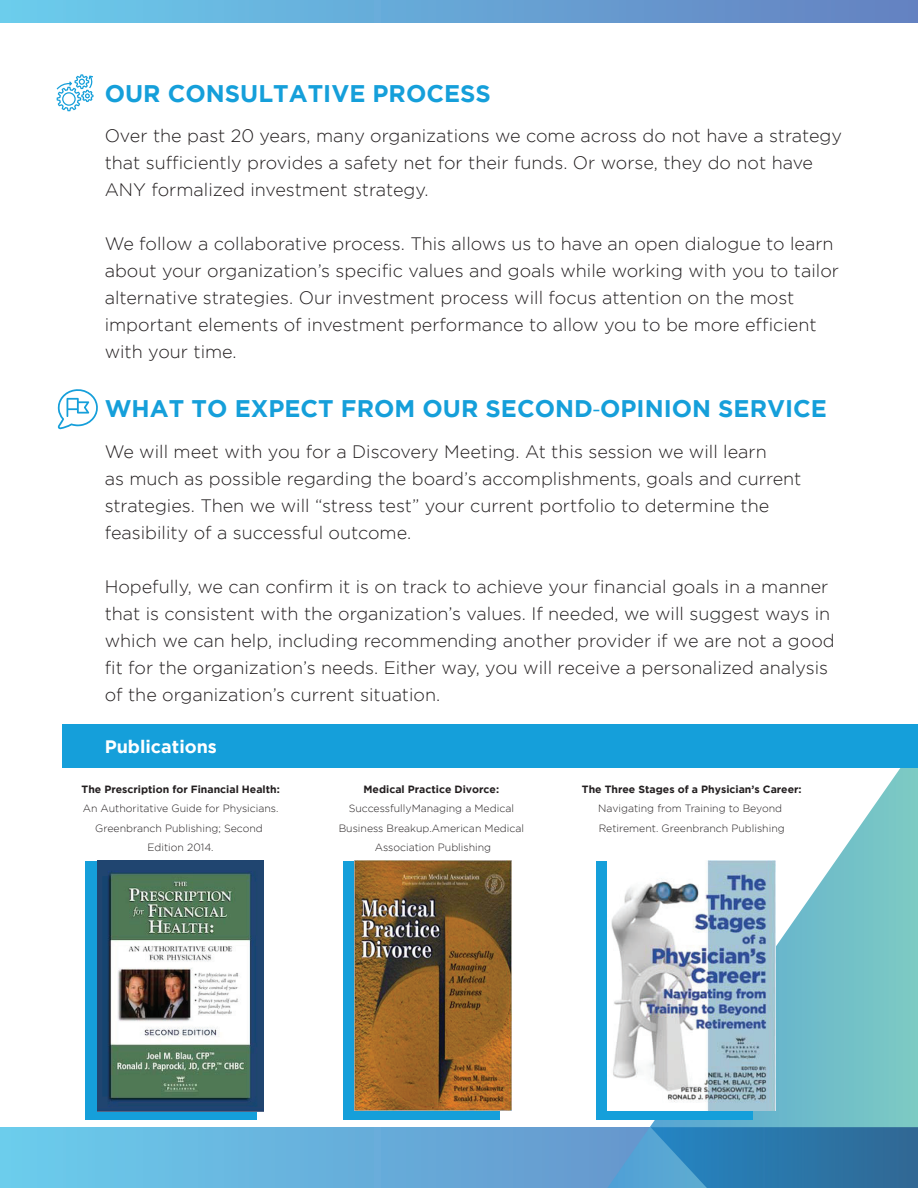
<style>
.page{position:relative;width:918px;height:1188px;background:#fff}
.page>*{position:absolute;margin:0;border:0;box-sizing:border-box;transform-origin:0 0}
.t1{font:700 24px "Gotham";color:#159fda}
.t2{font:300 18px/27px "Gotham";color:#231f20}
.t3{font:700 18px "Gotham";color:#fff}
.t4{font:300 10.5px/19.5px "Gotham";color:#231f20;text-align:center}
.t5{font:700 10.5px "Gotham";color:#231f20}
.s1{font-family:"Myriad Pro";font-weight:400}
</style>
<div class="page">
<svg style="left:0;top:1127px;width:607px;height:61px;background:#68b2dd"></svg>
<div style="left:0;top:0;width:918px;height:22px;background:linear-gradient(to right,#6accec,#6480c0)"></div>
<svg style="left:607px;top:768px;width:311px;height:420px"></svg>
<svg style="left:651px;top:1127px;width:267px;height:61px;background:#2f7aac"></svg>
<svg style="left:57px;top:74px;width:37px;height:37px"></svg>
<svg style="left:57px;top:389px;width:41px;height:40px"></svg>
<div style="left:62px;top:724px;width:856px;height:44px;background:#159fda"></div>
<div style="left:86px;top:861px;width:171px;height:259px;background:#159fda"></div>
<div style="left:343px;top:861px;width:157px;height:259px;background:#159fda"></div>
<div style="left:596px;top:861px;width:157px;height:259px;background:#159fda"></div>
<img style="left:98px;top:861px;width:165px;height:251px">
<img style="left:354px;top:860px;width:158px;height:251px">
<img style="left:608px;top:860px;width:168px;height:251px">
<h1 class="t1" style="left:105px;top:79px;width:388px">OUR CONSULTATIVE PROCESS</h1>
<p class="t2" style="left:105px;top:122px;width:739px">Over the past 20 years, many organizations we come across do not have a strategy that sufficiently provides a safety net for their funds. Or worse, they do not have<br>ANY formalized investment strategy.</p>
<p class="t2" style="left:105px;top:230px;width:736px">We follow a collaborative process. This allows us to have an open dialogue to learn about your organization’s specific values and goals while working with you to tailor alternative strategies. Our investment process will focus attention on the most important elements of investment performance to allow you to be more efficient with your time.</p>
<h1 class="t1" style="left:105px;top:395px;width:724px">WHAT TO EXPECT FROM OUR SECOND<span class="s1">‐</span>OPINION SERVICE</h1>
<p class="t2" style="left:105px;top:438px;width:698px">We will meet with you for a Discovery Meeting. At this session we will learn<br>as much as possible regarding the board’s accomplishments, goals and current strategies. Then we will “stress test” your current portfolio to determine the feasibility of a successful outcome.</p>
<p class="t2" style="left:105px;top:573px;width:732px">Hopefully, we can confirm it is on track to achieve your financial goals in a manner that is consistent with the organization’s values. If needed, we will suggest ways in which we can help, including recommending another provider if we are not a good fit for the organization’s needs. Either way, you will receive a personalized analysis of the organization’s current situation.</p>
<p class="t3" style="left:105px;top:736px;width:114px">Publications</p>
<p class="t5" style="left:82px;top:783px;width:200px">The Prescription for Financial Health:</p>
<p class="t4" style="left:83px;top:799px;width:197px">An Authoritative Guide for Physicians.<br>Greenbranch Publishing; Second<br>Edition 2014.</p>
<p class="t5" style="left:364px;top:783px;width:137px">Medical Practice Divorce:</p>
<p class="t4" style="left:339px;top:799px;width:187px">SuccessfullyManaging a Medical<br>Business Breakup.American Medical<br>Association Publishing</p>
<p class="t5" style="left:582px;top:783px;width:221px">The Three Stages of a Physician’s Career:</p>
<p class="t4" style="left:598px;top:799px;width:188px;text-align:left">Navigating from Training to Beyond<br>Retirement. Greenbranch Publishing</p>
</div>
